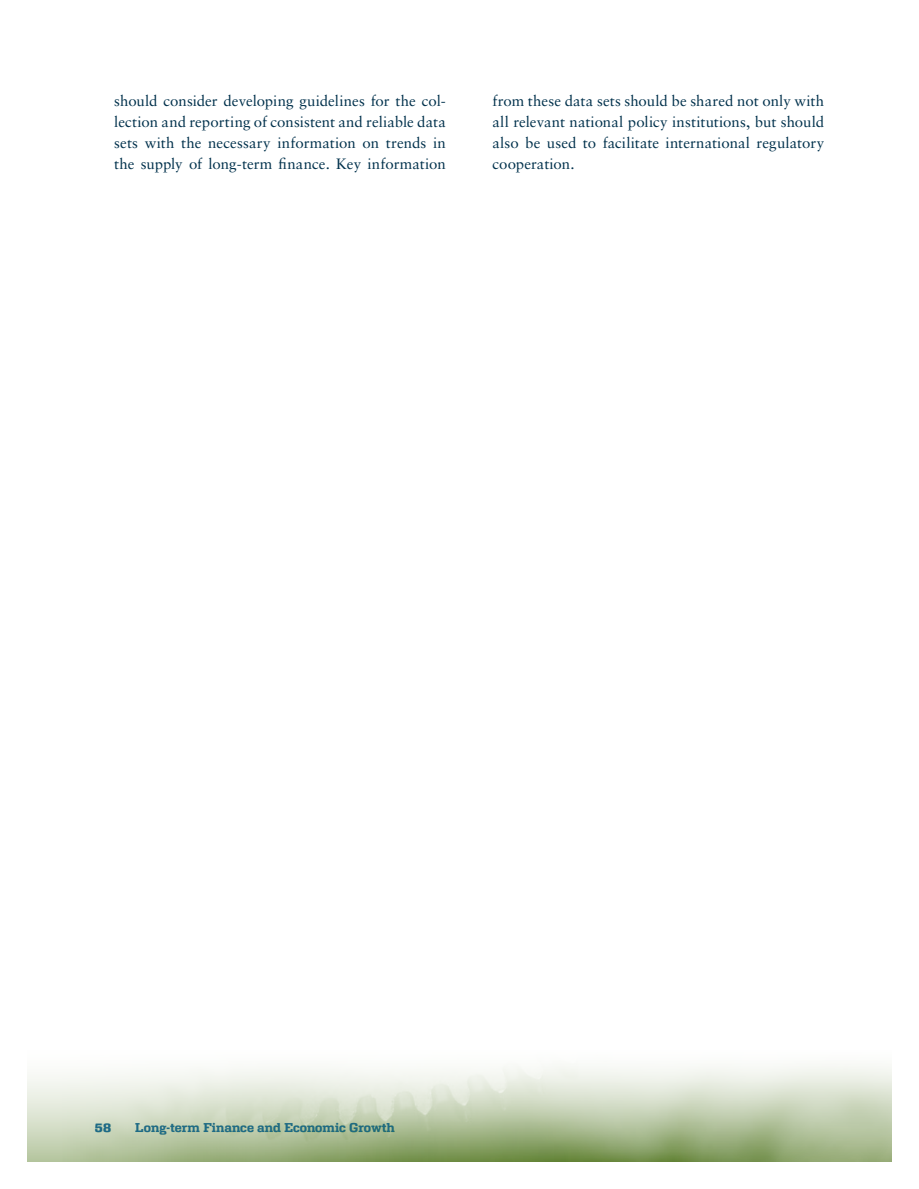
<style>
.page{position:relative;width:919px;height:1189px;background:#fff}
.page>*{position:absolute;margin:0;border:0;box-sizing:border-box;transform-origin:0 0}
.t1{font:15px/21px "Sabon";color:#00314c;text-align:justify}
.t2{font:700 12.75px "Girard Slab";color:#1e6a87}
.t3{font:800 12px "Girard Slab";color:#1e6a87}
</style>
<div class="page">
<svg style="left:27px;top:1075px;width:36px;height:86px;background:#d9e1ce"></svg>
<img style="left:63px;top:1066px;width:828px;height:95px">
<img style="left:106px;top:1128px;width:156px;height:5px">
<p class="t1" style="left:114px;top:90px;width:333px">should consider developing guidelines for the col&shy;lection and reporting of consistent and reliable data sets with the necessary information on trends in the supply of long-term finance. Key information</p>
<p class="t1" style="left:492px;top:90px;width:333px">from these data sets should be shared not only with all relevant national policy institutions, but should also be used to facilitate international regulatory cooperation.</p>
<p class="t3" style="left:95px;top:1120px;width:18px">58</p>
<p class="t2" style="left:135px;top:1119px;width:261px">Long-term Finance and Economic Growth</p>
</div>
